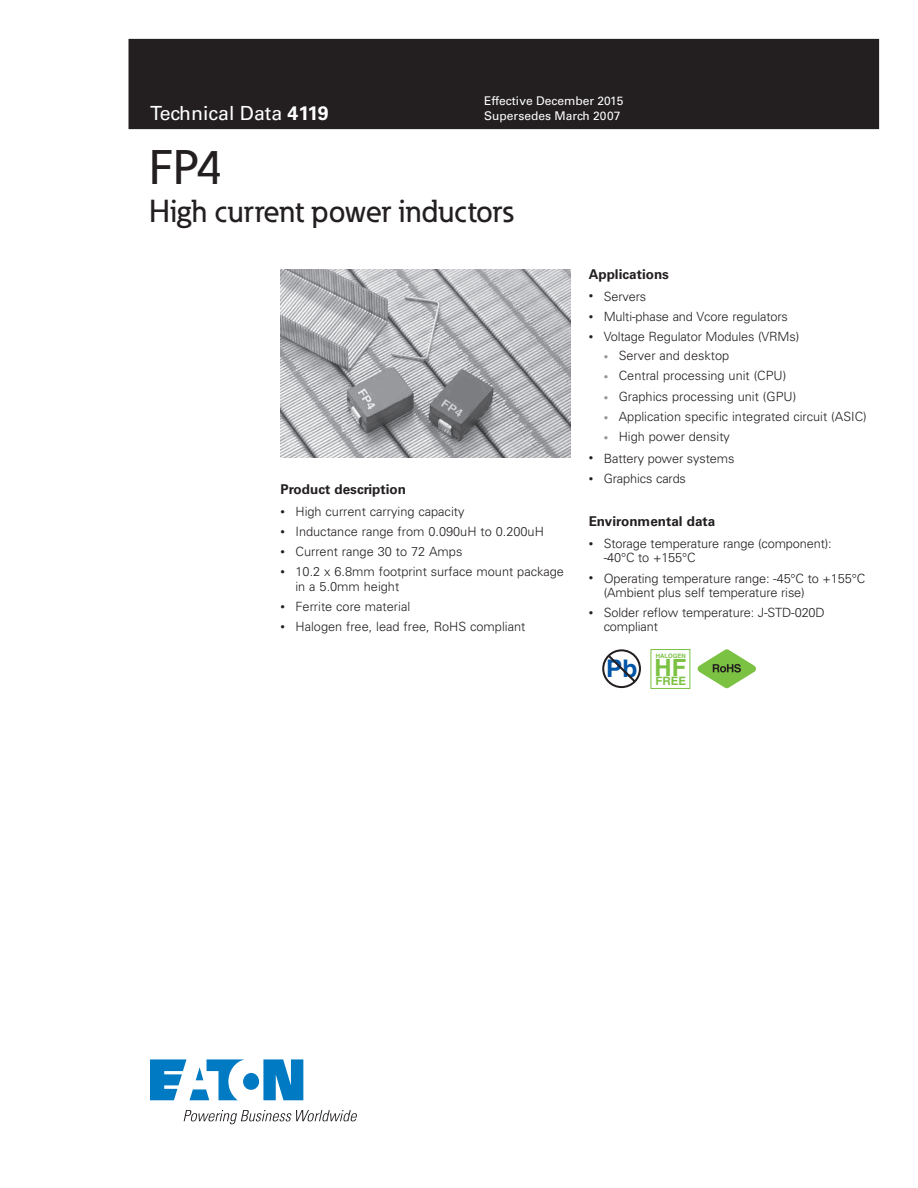
<style>
.page{position:relative;width:918px;height:1188px;background:#fff}
.page>*{position:absolute;margin:0;border:0;box-sizing:border-box;transform-origin:0 0}
.t1{font:500 48px "Eaton";color:#231f20}
.t2{font:500 31.5px "Eaton";color:#231f20}
.t3{font:700 24.3px "Helvetica";color:#0154a6}
.t4{font:700 23.7px "Helvetica";color:#7bc142}
.t5{font:19.5px "Univers LT Std";color:#fff}
.t6{font:700 13.5px "Univers LT Std";color:#231f20}
.t7{font:300 12.75px/14.2px "Univers";color:#231f20}
.t8{font:12px/15px "Univers LT Std";color:#fff}
.t9{font:700 11.55px "Helvetica";color:#7bc142}
.t10{font:700 6px "Helvetica";color:#7bc142}
.s1{font-weight:700}
.s2{font-size:9px}
.s3{font-size:9px;color:#939598}
</style>
<div class="page">
<div style="left:129px;top:39px;width:750px;height:90px;background:#231f20"></div>
<svg style="left:150px;top:1059px;width:153px;height:41px"></svg>
<svg style="left:184px;top:1110px;width:173px;height:14px"></svg>
<img style="left:280px;top:269px;width:291px;height:188px">
<svg style="left:602px;top:649px;width:39px;height:39px"></svg>
<div style="left:651px;top:649px;width:39px;height:40px;border:1px solid #7bc142"></div>
<svg style="left:698px;top:649px;width:58px;height:39px"></svg>
<h3 class="t5" style="left:150px;top:102px;width:180px">Technical Data <span class="s1">4119</span></h3>
<p class="t8" style="left:484px;top:93px;width:141px">Effective December 2015<br>Supersedes March 2007</p>
<h1 class="t1" style="left:149px;top:138px;width:75px">FP4</h1>
<h2 class="t2" style="left:149px;top:192px;width:366px">High current power inductors</h2>
<p class="t6" style="left:280px;top:481px;width:127px">Product description</p>
<p class="t7" style="left:280px;top:504px;width:185px"><span class="s2">•</span> High current carrying capacity</p>
<p class="t7" style="left:280px;top:524px;width:265px"><span class="s2">•</span> Inductance range from 0.090uH to 0.200uH</p>
<p class="t7" style="left:280px;top:544px;width:183px"><span class="s2">•</span> Current range 30 to 72 Amps</p>
<p class="t7" style="left:296px;top:564px;width:270px;text-indent:-15px"><span class="s2">•</span> 10.2 x 6.8mm footprint surface mount package in a 5.0mm height</p>
<p class="t7" style="left:280px;top:599px;width:131px"><span class="s2">•</span> Ferrite core material</p>
<p class="t7" style="left:280px;top:619px;width:246px"><span class="s2">•</span> Halogen free, lead free, RoHS compliant</p>
<p class="t6" style="left:589px;top:266px;width:82px">Applications</p>
<p class="t7" style="left:589px;top:289px;width:59px"><span class="s2">•</span> Servers</p>
<p class="t7" style="left:589px;top:309px;width:201px"><span class="s2">•</span> Multi-phase and Vcore regulators</p>
<p class="t7" style="left:589px;top:329px;width:212px"><span class="s2">•</span> Voltage Regulator Modules (VRMs)</p>
<p class="t7" style="left:604px;top:348px;width:127px"><span class="s3">•</span> Server and desktop</p>
<p class="t7" style="left:604px;top:368px;width:184px"><span class="s3">•</span> Central processing unit (CPU)</p>
<p class="t7" style="left:604px;top:389px;width:194px"><span class="s3">•</span> Graphics processing unit (GPU)</p>
<p class="t7" style="left:604px;top:409px;width:264px"><span class="s3">•</span> Application specific integrated circuit (ASIC)</p>
<p class="t7" style="left:604px;top:429px;width:128px"><span class="s3">•</span> High power density</p>
<p class="t7" style="left:589px;top:451px;width:147px"><span class="s2">•</span> Battery power systems</p>
<p class="t7" style="left:589px;top:471px;width:99px"><span class="s2">•</span> Graphics cards</p>
<p class="t6" style="left:589px;top:514px;width:128px">Environmental data</p>
<p class="t7" style="left:604px;top:536px;width:230px;text-indent:-15px"><span class="s2">•</span> Storage temperature range (component): -40°C to +155°C</p>
<p class="t7" style="left:604px;top:571px;width:263px;text-indent:-15px"><span class="s2">•</span> Operating temperature range: -45°C to +155°C (Ambient plus self temperature rise)</p>
<p class="t7" style="left:604px;top:605px;width:223px;text-indent:-15px"><span class="s2">•</span> Solder reflow temperature: J-STD-020D compliant</p>
<h3 class="t3" style="left:606px;top:653px;width:33px">Pb</h3>
<p class="t10" style="left:656px;top:652px;width:32px">HALOGEN</p>
<h3 class="t4" style="left:655px;top:653px;width:33px">HF</h3>
<p class="t9" style="left:655px;top:674px;width:32px">FREE</p>
</div>
